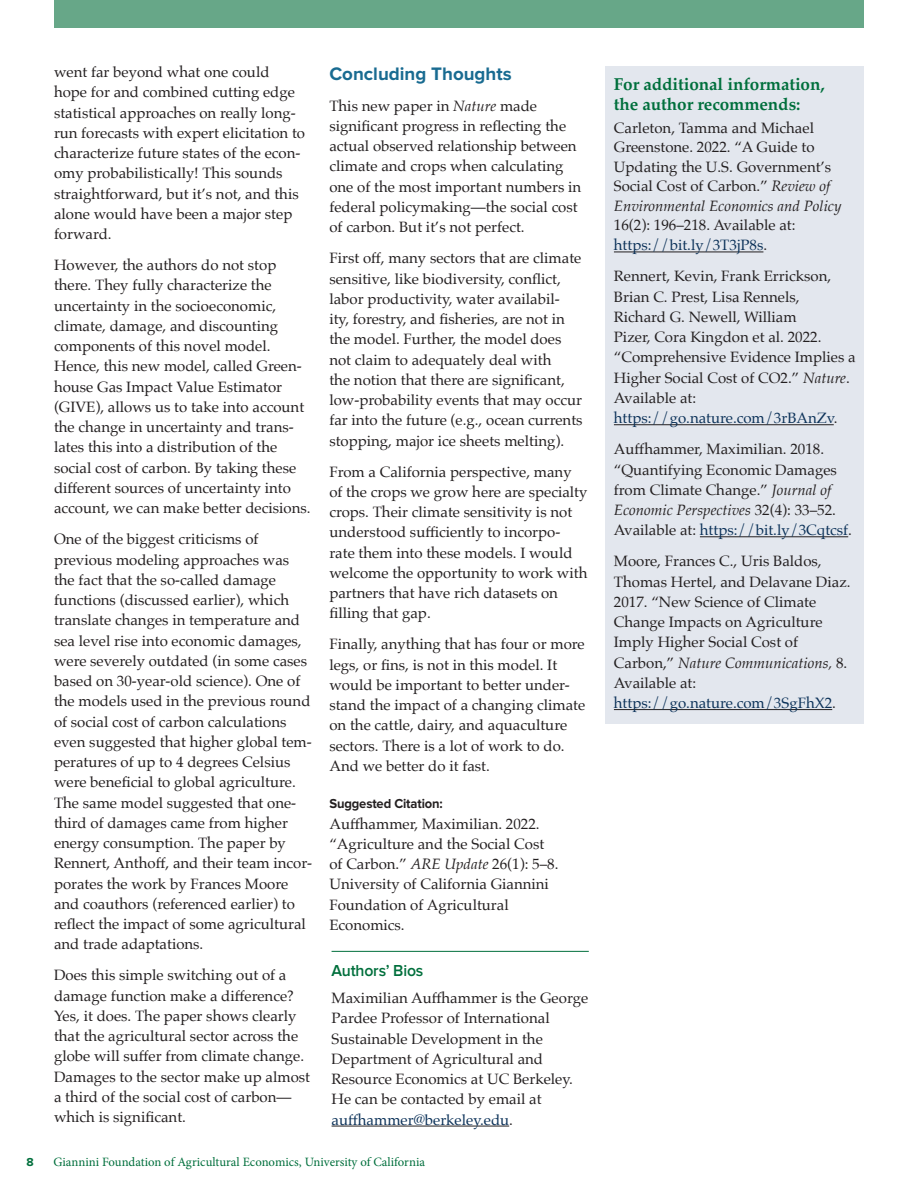
<style>
.page{position:relative;width:918px;height:1188px;background:#fff}
.page>*{position:absolute;margin:0;border:0;box-sizing:border-box;transform-origin:0 0}
.Article_Body__Palati{font:700 18.75px "Proxima Nova";color:#196b91}
.For_Additional_Info{font:700 17.25px/20.2px "Palatino";letter-spacing:-.005em;color:#006f3c}
.Author_Bio_Header{font:600 16.5px "Proxima Nova";letter-spacing:-.01em;color:#006f3c;scale:.96 1}
.Article_Body__Palati-2{font:15px/20.2px "Palatino";color:#231f20}
.t1{font:700 13.5px "Proxima Nova";letter-spacing:-.01em;color:#231f20;scale:.96 1}
.t2{font:12.75px "Minion Pro";color:#006f3c}
.t3{font:700 12px "Proxima Nova";color:#006f3c}
.s1{font-style:italic}
.s2{color:#0c3259}
</style>
<div class="page">
<div style="left:54px;top:0;width:810px;height:28px;background:#67a788"></div>
<div style="left:606px;top:66px;width:258px;height:657px;background:#e3e7ee"></div>
<hr style="left:332px;top:951px;width:257px;height:1px;background:#006f3c">
<hr style="left:332px;top:1126px;width:177px;height:1px;background:#231f20">
<hr style="left:614px;top:251px;width:149px;height:1px;background:#231f20">
<hr style="left:614px;top:424px;width:220px;height:1px;background:#231f20">
<hr style="left:700px;top:536px;width:148px;height:1px;background:#231f20">
<hr style="left:614px;top:709px;width:218px;height:1px;background:#231f20">
<p class="Article_Body__Palati-2" style="left:54px;top:62px;width:253px">went far beyond what one could hope for and combined cutting edge statistical approaches on really long&shy;run forecasts with expert elicitation to characterize future states of the econ&shy;omy probabilistically! This sounds straightforward, but it’s not, and this alone would have been a major step forward.</p>
<p class="Article_Body__Palati-2" style="left:54px;top:255px;width:258px">However, the authors do not stop there. They fully characterize the uncertainty in the socioeconomic, climate, damage, and discounting components of this novel model.<br>Hence, this new model, called Green&shy;house Gas Impact Value Estimator (GIVE), allows us to take into account the change in uncertainty and trans&shy;lates this into a distribution of the social cost of carbon. By taking these different sources of uncertainty into account, we can make better decisions.</p>
<p class="Article_Body__Palati-2" style="left:54px;top:529px;width:260px">One of the biggest criticisms of previous modeling approaches was the fact that the so-called damage functions (discussed earlier), which translate changes in temperature and sea level rise into economic damages, were severely outdated (in some cases based on 30-year-old science). One of the models used in the previous round of social cost of carbon calculations even suggested that higher global tem&shy;peratures of up to 4 degrees Celsius were beneficial to global agriculture.<br>The same model suggested that one&shy;third of damages came from higher energy consumption. The paper by Rennert, Anthoff, and their team incor&shy;porates the work by Frances Moore and coauthors (referenced earlier) to reflect the impact of some agricultural and trade adaptations.</p>
<p class="Article_Body__Palati-2" style="left:54px;top:965px;width:258px">Does this simple switching out of a damage function make a difference?<br>Yes, it does. The paper shows clearly that the agricultural sector across the globe will suffer from climate change.<br>Damages to the sector make up almost a third of the social cost of carbon— which is significant.</p>
<p class="Article_Body__Palati" style="left:329px;top:63px;width:184px">Concluding Thoughts</p>
<p class="Article_Body__Palati-2" style="left:329px;top:95px;width:253px">This new paper in <span class="s1">Nature</span> made significant progress in reflecting the actual observed relationship between climate and crops when calculating one of the most important numbers in federal policymaking—the social cost of carbon. But it’s not perfect.</p>
<p class="Article_Body__Palati-2" style="left:329px;top:248px;width:255px">First off, many sectors that are climate sensitive, like biodiversity, conflict, labor productivity, water availabil&shy;ity, forestry, and fisheries, are not in the model. Further, the model does not claim to adequately deal with<br>the notion that there are significant, low-probability events that may occur far into the future (e.g., ocean currents stopping, major ice sheets melting).</p>
<p class="Article_Body__Palati-2" style="left:329px;top:461px;width:260px">From a California perspective, many of the crops we grow here are specialty crops. Their climate sensitivity is not understood sufficiently to incorpo&shy;rate them into these models. I would welcome the opportunity to work with partners that have rich datasets on filling that gap.</p>
<p class="Article_Body__Palati-2" style="left:329px;top:634px;width:257px">Finally, anything that has four or more legs, or fins, is not in this model. It would be important to better under&shy;stand the impact of a changing climate on the cattle, dairy, and aquaculture sectors. There is a lot of work to do.<br>And we better do it fast.</p>
<p class="t1" style="left:329px;top:796px;width:120px">Suggested Citation:</p>
<p class="Article_Body__Palati-2" style="left:329px;top:813px;width:231px">Auffhammer, Maximilian. 2022. “Agriculture and the Social Cost of Carbon.” <span class="s1">ARE Update</span> 26(1): 5–8.<br>University of California Giannini<br>Foundation of Agricultural<br>Economics.</p>
<p class="Author_Bio_Header" style="left:332px;top:961px;width:97px">Authors’ Bios</p>
<p class="Article_Body__Palati-2" style="left:332px;top:988px;width:258px">Maximilian Auffhammer is the George<br>Pardee Professor of International<br>Sustainable Development in the<br>Department of Agricultural and<br>Resource Economics at UC Berkeley.<br>He can be contacted by email at <span class="s2">auffhammer@berkeley.edu</span>.</p>
<p class="t3" style="left:26px;top:1155px;width:9px">8</p>
<p class="t2" style="left:53px;top:1153px;width:373px">Giannini Foundation of Agricultural Economics, University of California</p>
<p class="For_Additional_Info" style="left:614px;top:74px;width:212px">For additional information, the author recommends:</p>
<p class="Article_Body__Palati-2" style="left:614px;top:118px;width:229px;line-height:19.6px">Carleton, Tamma and Michael<br>Greenstone. 2022. “A Guide to<br>Updating the U.S. Government’s<br>Social Cost of Carbon.” <span class="s1">Review of<br>Environmental Economics and Policy<br></span>16(2): 196–218. Available at: <span class="s2">https://bit.ly/3T3jP8s</span>.</p>
<p class="Article_Body__Palati-2" style="left:614px;top:266px;width:243px">Rennert, Kevin, Frank Errickson,<br>Brian C. Prest, Lisa Rennels,<br>Richard G. Newell, William<br>Pizer, Cora Kingdon et al. 2022. “Comprehensive Evidence Implies a<br>Higher Social Cost of CO2.” <span class="s1">Nature</span>.<br>Available at: <span class="s2">https://go.nature.com/3rBAnZv</span>.</p>
<p class="Article_Body__Palati-2" style="left:614px;top:439px;width:240px">Auffhammer, Maximilian. 2018. “Quantifying Economic Damages from Climate Change.” <span class="s1">Journal of Economic Perspectives</span> 32(4): 33–52.<br>Available at: <span class="s2">https://bit.ly/3Cqtcsf</span>.</p>
<p class="Article_Body__Palati-2" style="left:614px;top:551px;width:238px">Moore, Frances C., Uris Baldos,<br>Thomas Hertel, and Delavane Diaz.<br>2017. “New Science of Climate<br>Change Impacts on Agriculture<br>Imply Higher Social Cost of<br>Carbon,” <span class="s1">Nature Communications,</span> 8.<br>Available at: <span class="s2">https://go.nature.com/3SgFhX2</span>.</p>
</div>
